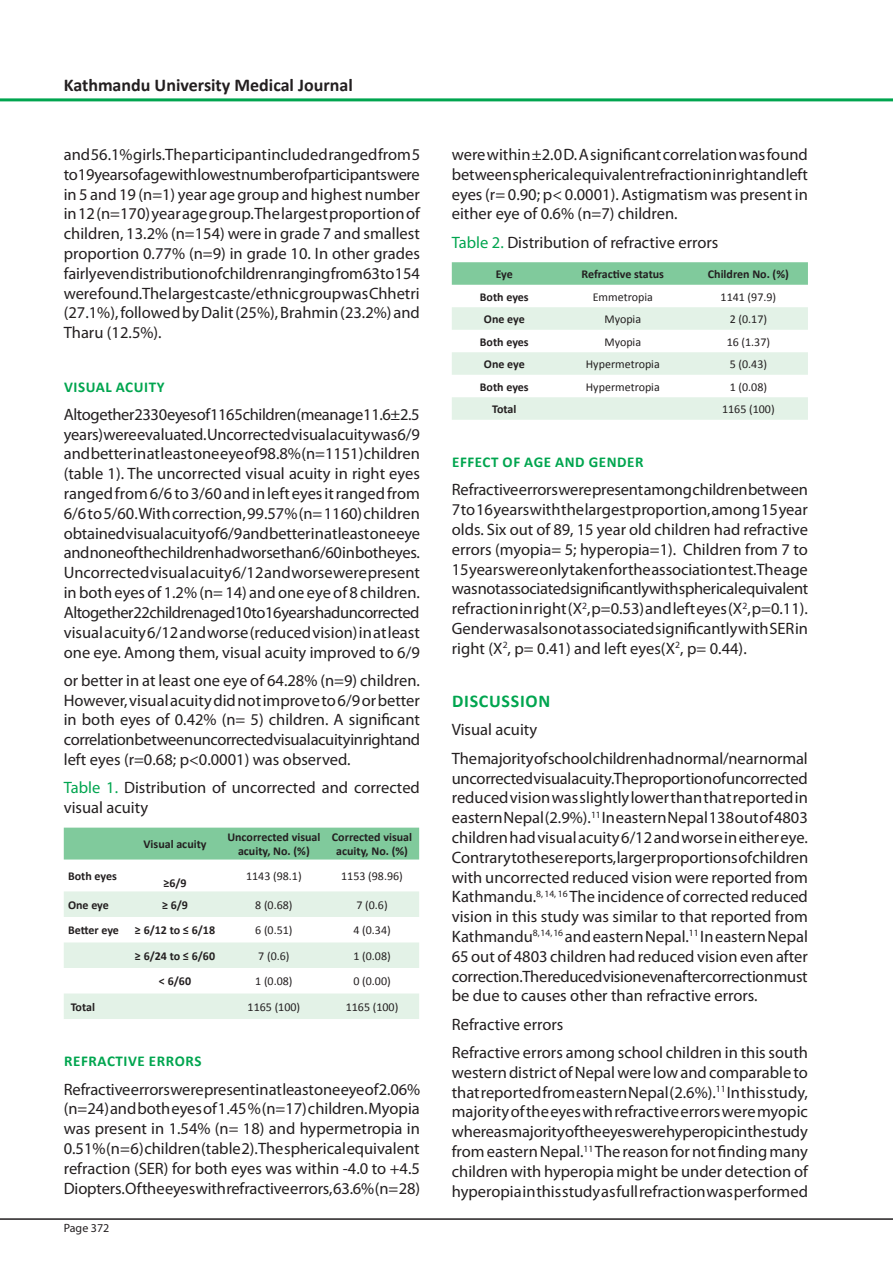
<style>
.page{position:relative;width:893px;height:1263px;background:#fff}
.page>*{position:absolute;margin:0;border:0;box-sizing:border-box;transform-origin:0 0}
.t1{font:700 18px "Calibri";color:#231f20}
.Heading_2{font:700 18px "Calibri";letter-spacing:.04em;color:#00a54f}
.Normal_Text{font:16.5px/19.8px "Myriad Pro";color:#231f20;text-align:justify}
.Heading_2-2{font:700 15px "Calibri";letter-spacing:.04em;color:#00a54f}
.Table_Text{font:700 12px/14.4px "Calibri";color:#231f20;text-align:center}
.Table_Text-2{font:12px "Calibri";color:#231f20}
.t2{font:12px "Myriad Pro";color:#231f20}
.s1{color:#00a54f}
</style>
<div class="page">
<hr style="left:0;top:1218px;width:893px;height:2px;background:#231f20">
<hr style="left:0;top:98px;width:893px;height:3px;background:#00a54f">
<div style="left:64px;top:828px;width:355px;height:31px;background:#80ca9c"></div>
<svg style="left:64px;top:891px;width:355px;height:128px;fill:#e3f2e7"></svg>
<svg style="left:452px;top:262px;width:356px;height:23px;background:#82cb9e"></svg>
<svg style="left:452px;top:307px;width:356px;height:113px"></svg>
<p class="t1" style="left:64px;top:74px;width:291px">Kathmandu University Medical Journal</p>
<p class="Normal_Text" style="left:64px;top:144px;width:358px">and 56.1% girls. The participant included ranged from 5 to 19 years of age with lowest number of participants were in 5 and 19 (n=1) year age group and highest number in 12 (n=170) year age group. The largest proportion of children, 13.2% (n=154) were in grade 7 and smallest proportion 0.77% (n=9) in grade 10. In other grades fairly even distribution of children ranging from 63 to 154 were found. The largest caste/ethnic group was Chhetri (27.1%), followed by Dalit (25%), Brahmin (23.2%) and Tharu (12.5%).</p>
<p class="Heading_2-2" style="left:64px;top:377px;width:102px">VISUAL ACUITY</p>
<p class="Normal_Text" style="left:64px;top:404px;width:358px">Altogether 2330 eyes of 1165 children (mean age 11.6±2.5 years) were evaluated. Uncorrected visual acuity was 6/9 and better in at least one eye of 98.8% (n=1151) children (table 1). The uncorrected visual acuity in right eyes ranged from 6/6 to 3/60 and in left eyes it ranged from 6/6 to 5/60. With correction, 99.57% (n= 1160) children obtained visual acuity of 6/9 and better in at least one eye and none of the children had worse than 6/60 in both eyes.<br>Uncorrected visual acuity 6/12 and worse were present in both eyes of 1.2% (n= 14) and one eye of 8 children.<br>Altogether 22 children aged 10 to 16 years had uncorrected visual acuity 6/12 and worse (reduced vision) in at least one eye. Among them, visual acuity improved to 6/9</p>
<p class="Normal_Text" style="left:64px;top:670px;width:358px">or better in at least one eye of 64.28% (n=9) children.<br>However, visual acuity did not improve to 6/9 or better in both eyes of 0.42% (n= 5) children. A significant correlation between uncorrected visual acuity in right and left eyes (r=0.68; p&lt;0.0001) was observed.</p>
<p class="Normal_Text" style="left:64px;top:778px;width:358px"><span class="s1">Table 1.</span> Distribution of uncorrected and corrected visual acuity</p>
<p class="Table_Text" style="left:144px;top:837px;width:65px">Visual acuity</p>
<p class="Table_Text" style="left:227px;top:830px;width:95px">Uncorrected visual acuity, No. (%)</p>
<p class="Table_Text" style="left:332px;top:830px;width:82px">Corrected visual acuity, No. (%)</p>
<p class="Table_Text" style="left:68px;top:869px;width:50px">Both eyes</p>
<p class="Table_Text" style="left:163px;top:876px;width:25px">≥6/9</p>
<p class="Table_Text-2" style="left:246px;top:868px;width:57px">1143 (98.1)</p>
<p class="Table_Text-2" style="left:341px;top:868px;width:63px">1153 (98.96)</p>
<p class="Table_Text" style="left:68px;top:897px;width:42px">One eye</p>
<p class="Table_Text" style="left:162px;top:897px;width:28px">≥ 6/9</p>
<p class="Table_Text-2" style="left:255px;top:897px;width:39px">8 (0.68)</p>
<p class="Table_Text-2" style="left:356px;top:897px;width:33px">7 (0.6)</p>
<p class="Table_Text" style="left:68px;top:923px;width:52px">Better eye</p>
<p class="Table_Text" style="left:135px;top:923px;width:82px">≥ 6/12 to ≤ 6/18</p>
<p class="Table_Text-2" style="left:255px;top:923px;width:39px">6 (0.51)</p>
<p class="Table_Text-2" style="left:353px;top:923px;width:39px">4 (0.34)</p>
<p class="Table_Text" style="left:135px;top:948px;width:82px">≥ 6/24 to ≤ 6/60</p>
<p class="Table_Text-2" style="left:258px;top:948px;width:33px">7 (0.6)</p>
<p class="Table_Text-2" style="left:353px;top:948px;width:39px">1 (0.08)</p>
<p class="Table_Text" style="left:159px;top:974px;width:34px">&lt; 6/60</p>
<p class="Table_Text-2" style="left:255px;top:974px;width:39px">1 (0.08)</p>
<p class="Table_Text-2" style="left:353px;top:974px;width:39px">0 (0.00)</p>
<p class="Table_Text" style="left:71px;top:999px;width:26px">Total</p>
<p class="Table_Text-2" style="left:248px;top:999px;width:54px">1165 (100)</p>
<p class="Table_Text-2" style="left:346px;top:999px;width:54px">1165 (100)</p>
<p class="Heading_2-2" style="left:64px;top:1052px;width:139px">REFRACTIVE ERRORS</p>
<p class="Normal_Text" style="left:64px;top:1079px;width:358px">Refractive errors were present in at least one eye of 2.06% (n=24) and both eyes of 1.45 % (n=17) children. Myopia was present in 1.54% (n= 18) and hypermetropia in 0.51% (n= 6) children (table 2). The spherical equivalent refraction (SER) for both eyes was within -4.0 to +4.5<br>Diopters. Of the eyes with refractive errors, 63.6% (n= 28)</p>
<p class="t2" style="left:64px;top:1221px;width:47px">Page 372</p>
<p class="Normal_Text" style="left:452px;top:144px;width:358px">were within ±2.0 D. A significant correlation was found between spherical equivalent refraction in right and left eyes (r= 0.90; p&lt; 0.0001). Astigmatism was present in either eye of 0.6% (n=7) children.</p>
<p class="Normal_Text" style="left:452px;top:232px;width:268px"><span class="s1">Table 2.</span> Distribution of refractive errors</p>
<p class="Table_Text" style="left:496px;top:267px;width:19px">Eye</p>
<p class="Table_Text" style="left:582px;top:267px;width:84px">Refractive status</p>
<p class="Table_Text" style="left:708px;top:267px;width:82px">Children No. (%)</p>
<p class="Table_Text" style="left:480px;top:289px;width:50px">Both eyes</p>
<p class="Table_Text-2" style="left:593px;top:289px;width:62px">Emmetropia</p>
<p class="Table_Text-2" style="left:721px;top:289px;width:57px">1141 (97.9)</p>
<p class="Table_Text" style="left:484px;top:312px;width:42px">One eye</p>
<p class="Table_Text-2" style="left:604px;top:311px;width:38px">Myopia</p>
<p class="Table_Text-2" style="left:730px;top:311px;width:39px">2 (0.17)</p>
<p class="Table_Text" style="left:480px;top:334px;width:50px">Both eyes</p>
<p class="Table_Text-2" style="left:604px;top:334px;width:38px">Myopia</p>
<p class="Table_Text-2" style="left:727px;top:334px;width:45px">16 (1.37)</p>
<p class="Table_Text" style="left:484px;top:357px;width:42px">One eye</p>
<p class="Table_Text-2" style="left:586px;top:356px;width:75px">Hypermetropia</p>
<p class="Table_Text-2" style="left:730px;top:356px;width:39px">5 (0.43)</p>
<p class="Table_Text" style="left:480px;top:379px;width:50px">Both eyes</p>
<p class="Table_Text-2" style="left:586px;top:379px;width:75px">Hypermetropia</p>
<p class="Table_Text-2" style="left:730px;top:379px;width:39px">1 (0.08)</p>
<p class="Table_Text" style="left:492px;top:402px;width:26px">Total</p>
<p class="Table_Text-2" style="left:722px;top:401px;width:54px">1165 (100)</p>
<p class="Heading_2-2" style="left:452px;top:452px;width:193px">EFFECT OF AGE AND GENDER</p>
<p class="Normal_Text" style="left:452px;top:480px;width:358px">Refractive errors were present among children between 7 to 16 years with the largest proportion, among 15 year olds. Six out of 89, 15 year old children had refractive errors (myopia= 5; hyperopia=1). Children from 7 to 15 years were only taken for the association test. The age was not associated significantly with spherical equivalent refraction in right (X<sup>2</sup>, p=0.53) and left eyes (X<sup>2</sup>, p=0.11).<br>Gender was also not associated significantly with SER in right (X<sup>2</sup>, p= 0.41) and left eyes(X<sup>2</sup>, p= 0.44).</p>
<p class="Heading_2" style="left:452px;top:690px;width:100px">DISCUSSION</p>
<p class="Normal_Text" style="left:452px;top:720px;width:87px">Visual acuity</p>
<p class="Normal_Text" style="left:452px;top:748px;width:358px">The majority of school children had normal/near normal uncorrected visual acuity. The proportion of uncorrected reduced vision was slightly lower than that reported in eastern Nepal (2.9%).<sup>11</sup> In eastern Nepal 138 out of 4803 children had visual acuity 6/12 and worse in either eye.<br>Contrary to these reports, larger proportions of children with uncorrected reduced vision were reported from Kathmandu.<sup>8,</sup> <sup>14,</sup> <sup>16</sup> The incidence of corrected reduced vision in this study was similar to that reported from Kathmandu<sup>8,</sup> <sup>14,</sup> <sup>16</sup> and eastern Nepal.<sup>11</sup> In eastern Nepal 65 out of 4803 children had reduced vision even after correction. The reduced vision even after correction must be due to causes other than refractive errors.</p>
<p class="Normal_Text" style="left:452px;top:1014px;width:113px">Refractive errors</p>
<p class="Normal_Text" style="left:452px;top:1042px;width:358px">Refractive errors among school children in this south western district of Nepal were low and comparable to that reported from eastern Nepal (2.6%).<sup>11</sup> In this study, majority of the eyes with refractive errors were myopic whereas majority of the eyes were hyperopic in the study from eastern Nepal.<sup>11</sup> The reason for not finding many children with hyperopia might be under detection of hyperopia in this study as full refraction was performed</p>
</div>
